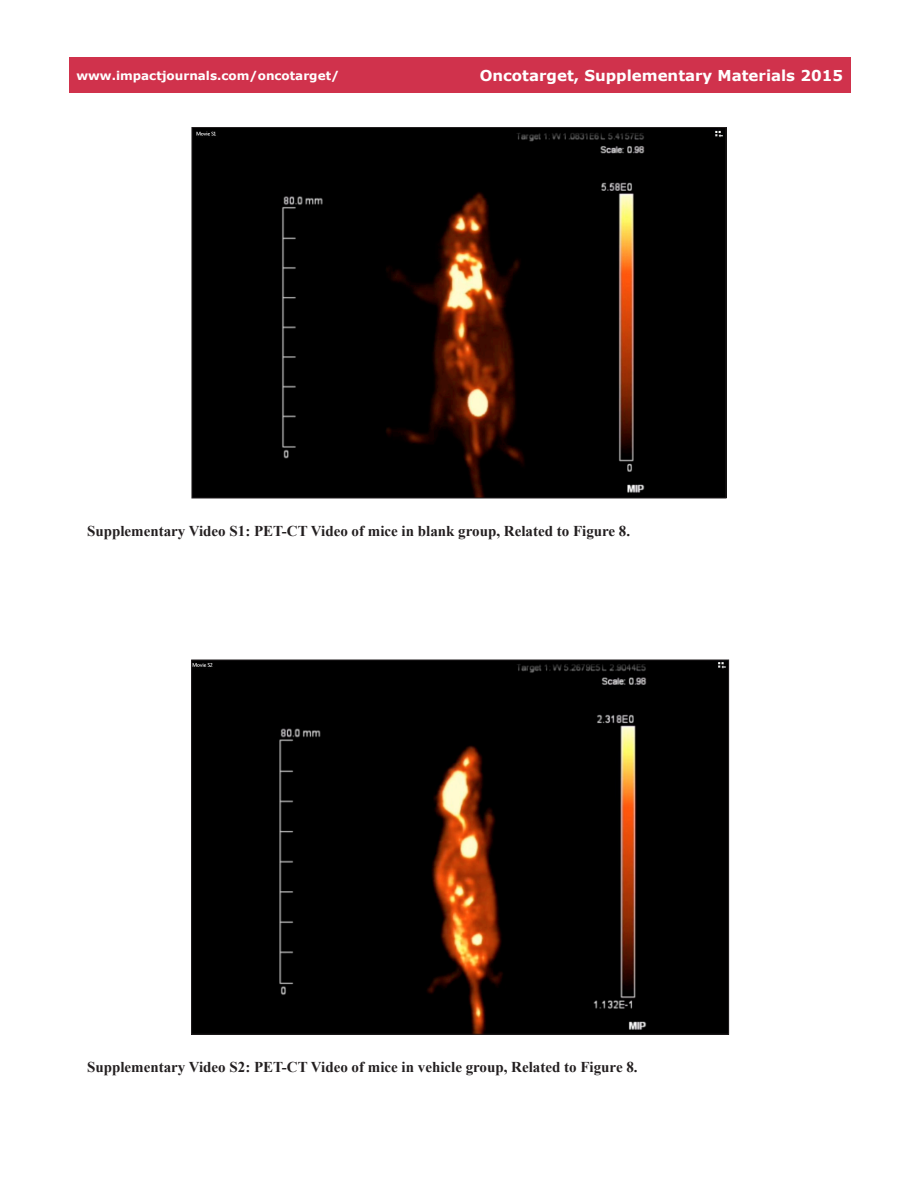
<style>
.page{position:relative;width:918px;height:1188px;background:#fff}
.page>*{position:absolute;margin:0;border:0;box-sizing:border-box;transform-origin:0 0}
.t1{font:700 15px "Times New Roman";color:#231f20}
.t2{font:700 15px "Verdana";color:#fff}
.t3{font:700 12px "Verdana";color:#fff}
</style>
<div class="page">
<div style="left:69px;top:57px;width:781px;height:36px;background:#d0324c"></div>
<img style="left:193px;top:662px;width:534px;height:371px">
<img style="left:194px;top:129px;width:530px;height:367px">
<p class="t3" style="left:76px;top:67px;width:264px">www.impactjournals.com/oncotarget/</p>
<p class="t2" style="left:480px;top:66px;width:365px">Oncotarget, Supplementary Materials 2015</p>
<p class="t1" style="left:87px;top:521px;width:545px">Supplementary Video S1: PET-CT Video of mice in blank group, Related to Figure 8.</p>
<p class="t1" style="left:87px;top:1056px;width:552px">Supplementary Video S2: PET-CT Video of mice in vehicle group, Related to Figure 8.</p>
</div>
